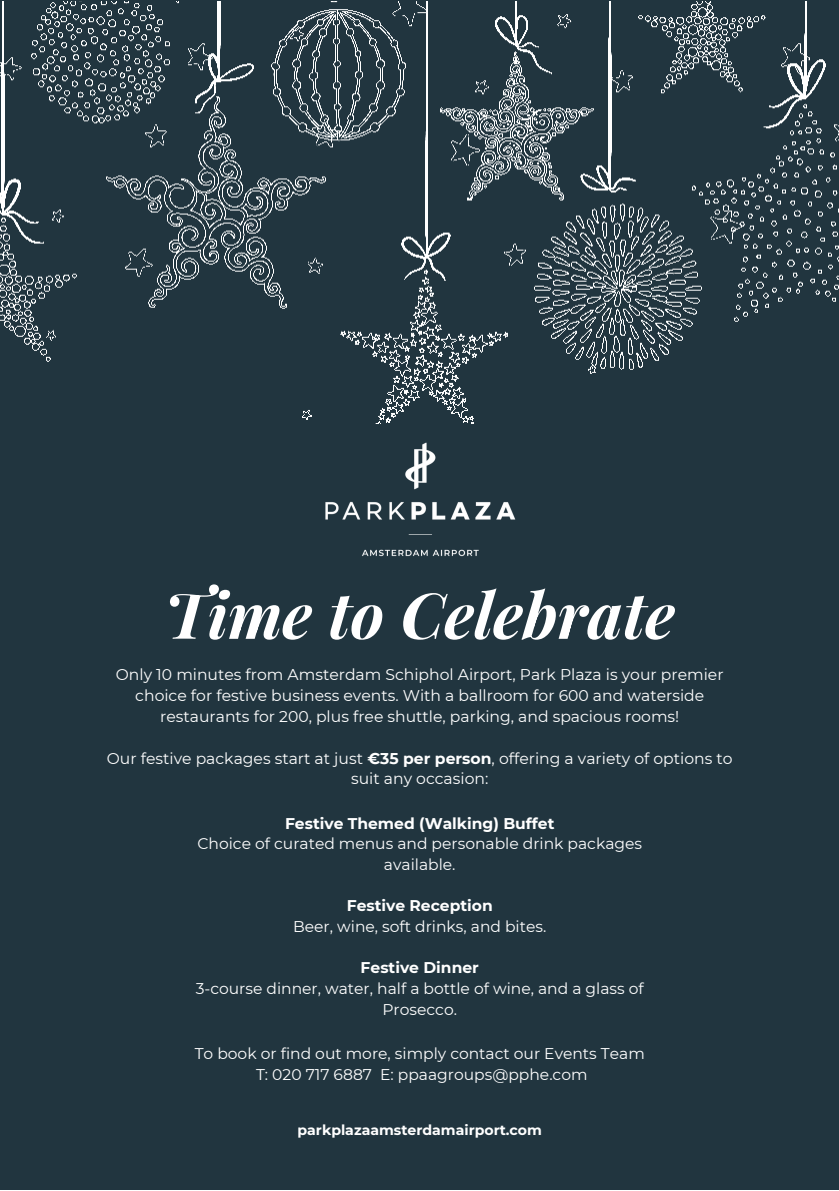
<style>
.page{position:relative;width:839px;height:1191px;background:#fff}
.page>*{position:absolute;margin:0;border:0;box-sizing:border-box;transform-origin:0 0}
.t1{font:italic 700 63.4px "Playfair Display";color:#fff}
.t2{font:15.6px/20.8px "Montserrat";color:#fff;text-align:center}
.t3{font:700 15.6px "Montserrat";color:#fff}
.t4{font:700 14px "Montserrat";color:#fff}
.s1{font-weight:700}
</style>
<div class="page">
<div style="left:0;top:0;width:838px;height:1190px;background:#21353f"></div>
<img style="left:325px;top:442px;width:191px;height:115px">
<img style="left:0;top:2px;width:838px;height:421px">
<p class="t1" style="left:164px;top:570px;width:512px">Time to Celebrate</p>
<p class="t2" style="left:116px;top:664px;width:609px">Only 10 minutes from Amsterdam Schiphol Airport, Park Plaza is your premier choice for festive business events. With a ballroom for 600 and waterside restaurants for 200, plus free shuttle, parking, and spacious rooms!</p>
<p class="t2" style="left:107px;top:748px;width:627px">Our festive packages start at just <span class="s1">€35 per person</span>, offering a variety of options to suit any occasion:</p>
<p class="t3" style="left:285px;top:814px;width:271px">Festive Themed (Walking) Buffet</p>
<p class="t2" style="left:197px;top:833px;width:446px">Choice of curated menus and personable drink packages available.</p>
<p class="t3" style="left:347px;top:896px;width:147px">Festive Reception</p>
<p class="t2" style="left:293px;top:916px;width:254px">Beer, wine, soft drinks, and bites.</p>
<p class="t3" style="left:360px;top:958px;width:120px">Festive Dinner</p>
<p class="t2" style="left:196px;top:978px;width:449px">3-course dinner, water, half a bottle of wine, and a glass of<br>Prosecco.</p>
<p class="t2" style="left:195px;top:1043px;width:451px">To book or find out more, simply contact our Events Team</p>
<h1 class="t2" style="left:256px;top:1064px;width:333px">T: 020 717 6887 E: ppaagroups@pphe.com</h1>
<p class="t4" style="left:297px;top:1122px;width:246px">parkplazaamsterdamairport.com</p>
</div>
